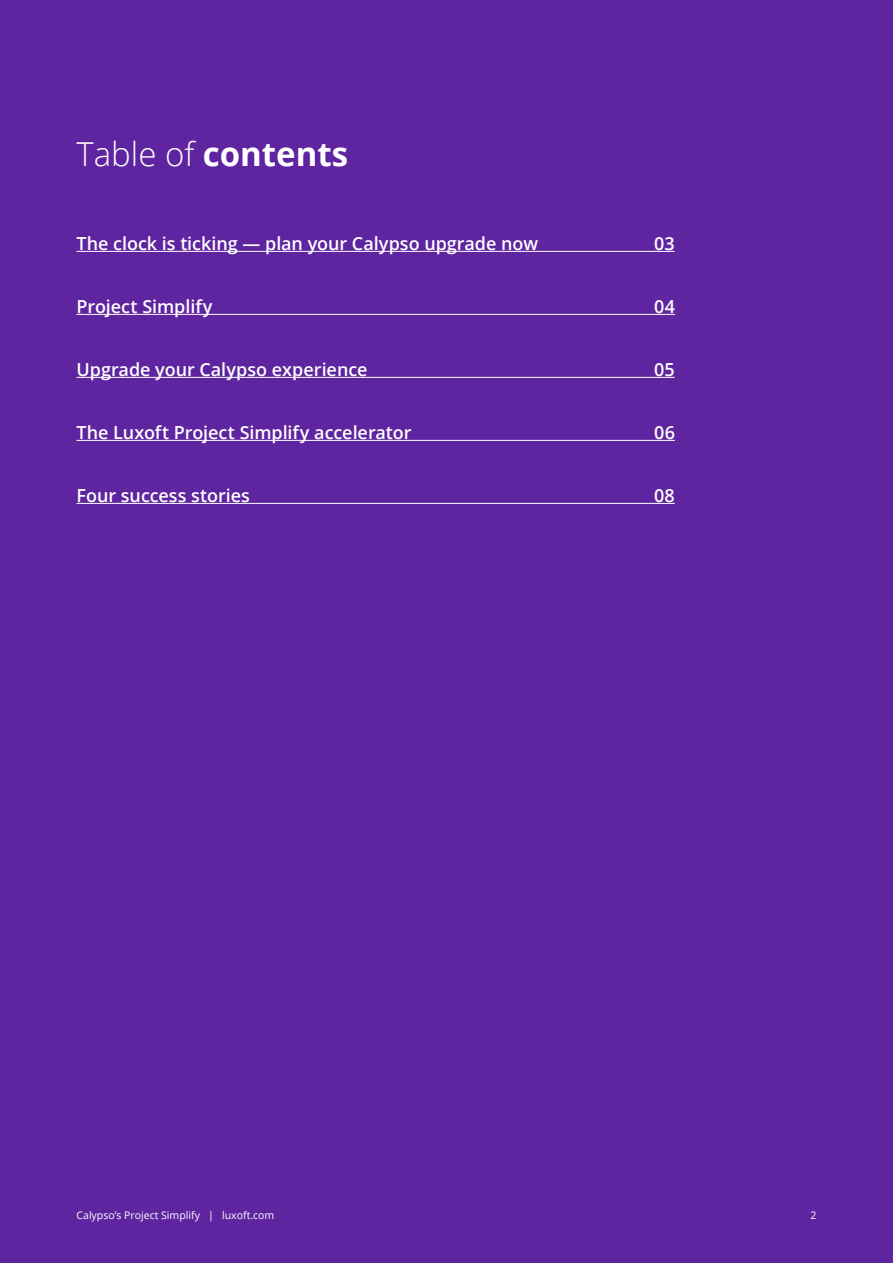
<style>
.page{position:relative;width:893px;height:1263px;background:#5f249f}
.page>*{position:absolute;margin:0;border:0;box-sizing:border-box;transform-origin:0 0}
.t1{font:700 33px "Open Sans";color:#fff}
.t2{font:600 18px "Open Sans";color:#fff}
.t3{font:10.5px "Open Sans";color:#fff}
.s1{font-weight:300}
</style>
<div class="page">
<hr style="left:77px;top:251px;width:598px;height:1px;background:#fff">
<hr style="left:77px;top:314px;width:598px;height:1px;background:#fff">
<hr style="left:77px;top:377px;width:598px;height:1px;background:#fff">
<hr style="left:77px;top:440px;width:598px;height:1px;background:#fff">
<hr style="left:77px;top:503px;width:598px;height:1px;background:#fff">
<h1 class="t1" style="left:77px;top:131px;width:273px"><span class="s1">Table of</span> contents</h1>
<p class="t2" style="left:77px;top:231px;width:463px">The clock is ticking — plan your Calypso upgrade now</p>
<p class="t2" style="left:654px;top:231px;width:22px">03</p>
<p class="t2" style="left:77px;top:294px;width:137px">Project Simplify</p>
<p class="t2" style="left:654px;top:294px;width:22px">04</p>
<p class="t2" style="left:77px;top:357px;width:292px">Upgrade your Calypso experience</p>
<p class="t2" style="left:654px;top:357px;width:22px">05</p>
<p class="t2" style="left:77px;top:420px;width:337px">The Luxoft Project Simplify accelerator</p>
<p class="t2" style="left:654px;top:420px;width:22px">06</p>
<p class="t2" style="left:77px;top:483px;width:175px">Four success stories</p>
<p class="t2" style="left:654px;top:483px;width:22px">08</p>
<p class="t3" style="left:77px;top:1208px;width:199px">Calypso’s Project Simplify | luxoft.com</p>
<p class="t3" style="left:810px;top:1208px;width:8px">2</p>
</div>
